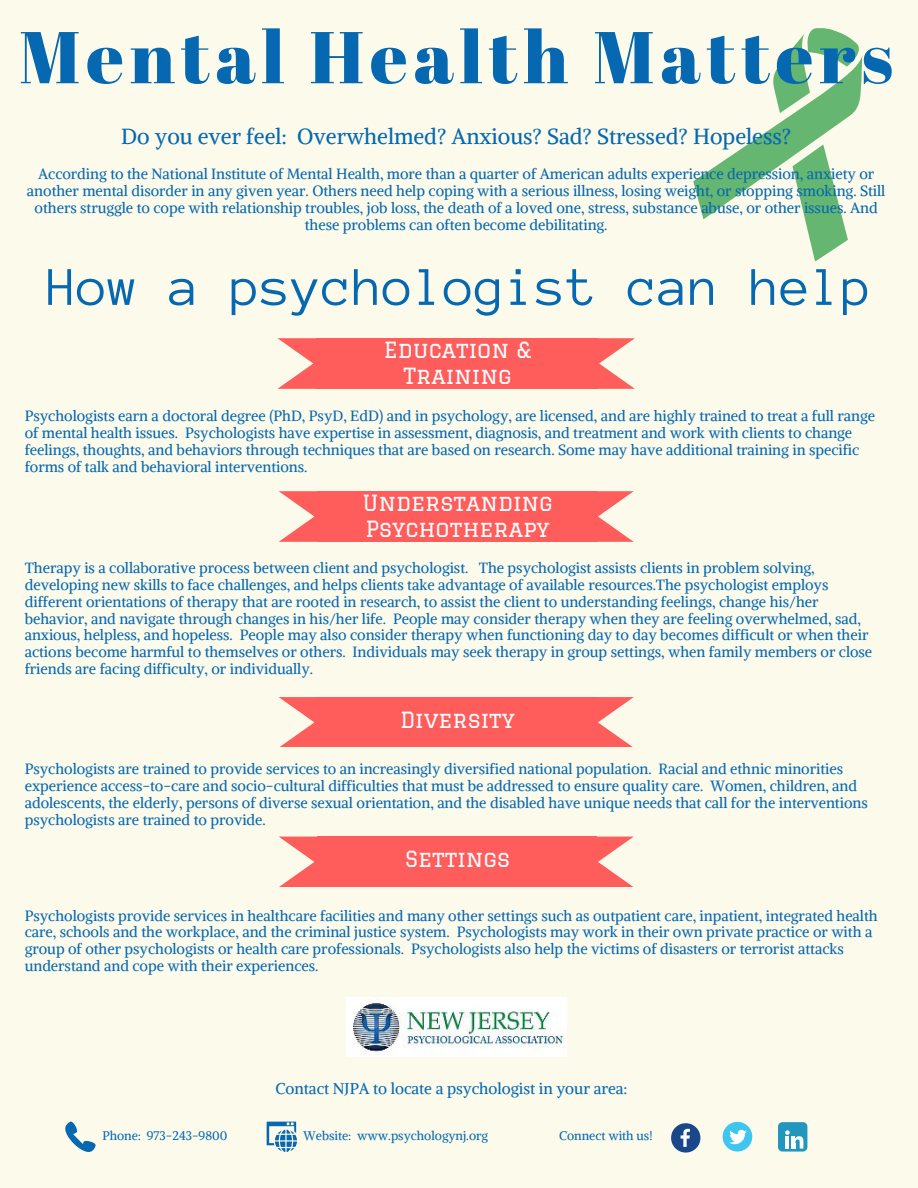
<style>
.page{position:relative;width:918px;height:1188px;background:#fcfaea}
.page>*{position:absolute;margin:0;border:0;box-sizing:border-box;transform-origin:0 0}
.t1{font:73.2px "Abril Fatface";letter-spacing:.08em;color:#0568b1}
.t2{font:55.95px "Anonymous Pro";color:#0568b1}
.t3{font:21.75px/25.8px "Graduate";color:#fff}
.t4{font:21.75px "Alike";color:#0568b1}
.t5{font:15.6px "Alike";color:#0568b1}
.t6{font:14.85px/16.8px "Alike";color:#0568b1}
.t7{font:12.45px "Alike";color:#0568b1}
</style>
<div class="page">
<svg style="left:693px;top:120px;width:151px;height:99px"></svg>
<svg style="left:764px;top:137px;width:84px;height:125px"></svg>
<svg style="left:773px;top:28px;width:90px;height:92px"></svg>
<svg style="left:596px;top:491px;width:38px;height:50px"></svg>
<div style="left:317px;top:491px;width:279px;height:50px;background:#ff5c5c"></div>
<svg style="left:279px;top:491px;width:38px;height:50px"></svg>
<svg style="left:598px;top:338px;width:37px;height:50px"></svg>
<div style="left:316px;top:338px;width:282px;height:50px;background:#ff5c5c"></div>
<svg style="left:277px;top:338px;width:39px;height:50px"></svg>
<svg style="left:596px;top:697px;width:38px;height:50px"></svg>
<div style="left:317px;top:697px;width:279px;height:50px;background:#ff5c5c"></div>
<svg style="left:279px;top:697px;width:38px;height:50px"></svg>
<svg style="left:596px;top:837px;width:37px;height:49px"></svg>
<div style="left:317px;top:837px;width:279px;height:49px;background:#ff5c5c"></div>
<svg style="left:279px;top:837px;width:38px;height:49px"></svg>
<img style="left:346px;top:998px;width:221px;height:58px">
<svg style="left:671px;top:1123px;width:29px;height:30px"></svg>
<div style="left:723px;top:1122px;width:29px;height:30px;background:#3fc6ee;border-radius:50%"></div>
<svg style="left:729px;top:1130px;width:18px;height:14px"></svg>
<div style="left:778px;top:1122px;width:29px;height:30px;background:#2197bd;border-radius:4px"></div>
<svg style="left:785px;top:1130px;width:19px;height:19px"></svg>
<svg style="left:267px;top:1122px;width:30px;height:30px"></svg>
<svg style="left:65px;top:1122px;width:31px;height:30px"></svg>
<h1 class="t1" style="left:19px;top:6px;width:876px">Mental Health Matters</h1>
<h3 class="t4" style="left:121px;top:123px;width:672px">Do you ever feel: Overwhelmed? Anxious? Sad? Stressed? Hopeless?</h3>
<p class="t6" style="left:27px;top:166px;width:860px;text-align:center">According to the National Institute of Mental Health, more than a quarter of American adults experience depression, anxiety or another mental disorder in any given year. Others need help coping with a serious illness, losing weight, or stopping smoking. Still others struggle to cope with relationship troubles, job loss, the death of a loved one, stress, substance abuse, or other issues. And these problems can often become debilitating.</p>
<h2 class="t2" style="left:47px;top:262px;width:827px">How a psychologist can help</h2>
<h3 class="t3" style="left:384px;top:337px;width:149px;text-align:center">Education &amp;<br>Training</h3>
<p class="t6" style="left:25px;top:407px;width:852px">Psychologists earn a doctoral degree (PhD, PsyD, EdD) and in psychology, are licensed, and are highly trained to treat a full range of mental health issues. Psychologists have expertise in assessment, diagnosis, and treatment and work with clients to change feelings, thoughts, and behaviors through techniques that are based on research. Some may have additional training in specific forms of talk and behavioral interventions.</p>
<h3 class="t3" style="left:363px;top:490px;width:192px">Understanding<br>Psychotherapy</h3>
<p class="t6" style="left:25px;top:559px;width:849px">Therapy is a collaborative process between client and psychologist. The psychologist assists clients in problem solving, developing new skills to face challenges, and helps clients take advantage of available resources.The psychologist employs different orientations of therapy that are rooted in research, to assist the client to understanding feelings, change his/her behavior, and navigate through changes in his/her life. People may consider therapy when they are feeling overwhelmed, sad, anxious, helpless, and hopeless. People may also consider therapy when functioning day to day becomes difficult or when their actions become harmful to themselves or others. Individuals may seek therapy in group settings, when family members or close friends are facing difficulty, or individually.</p>
<h3 class="t3" style="left:400px;top:707px;width:117px">Diversity</h3>
<p class="t6" style="left:25px;top:761px;width:845px">Psychologists are trained to provide services to an increasingly diversified national population. Racial and ethnic minorities experience access-to-care and socio-cultural difficulties that must be addressed to ensure quality care. Women, children, and adolescents, the elderly, persons of diverse sexual orientation, and the disabled have unique needs that call for the interventions psychologists are trained to provide.</p>
<h3 class="t3" style="left:405px;top:846px;width:106px">Settings</h3>
<p class="t6" style="left:25px;top:907px;width:854px">Psychologists provide services in healthcare facilities and many other settings such as outpatient care, inpatient, integrated health care, schools and the workplace, and the criminal justice system. Psychologists may work in their own private practice or with a group of other psychologists or health care professionals. Psychologists also help the victims of disasters or terrorist attacks understand and cope with their experiences.</p>
<p class="t5" style="left:276px;top:1078px;width:353px">Contact NJPA to locate a psychologist in your area:</p>
<p class="t7" style="left:559px;top:1127px;width:95px">Connect with us!</p>
<p class="t7" style="left:102px;top:1127px;width:127px">Phone: 973-243-9800</p>
<p class="t7" style="left:304px;top:1127px;width:186px">Website: www.psychologynj.org</p>
</div>
